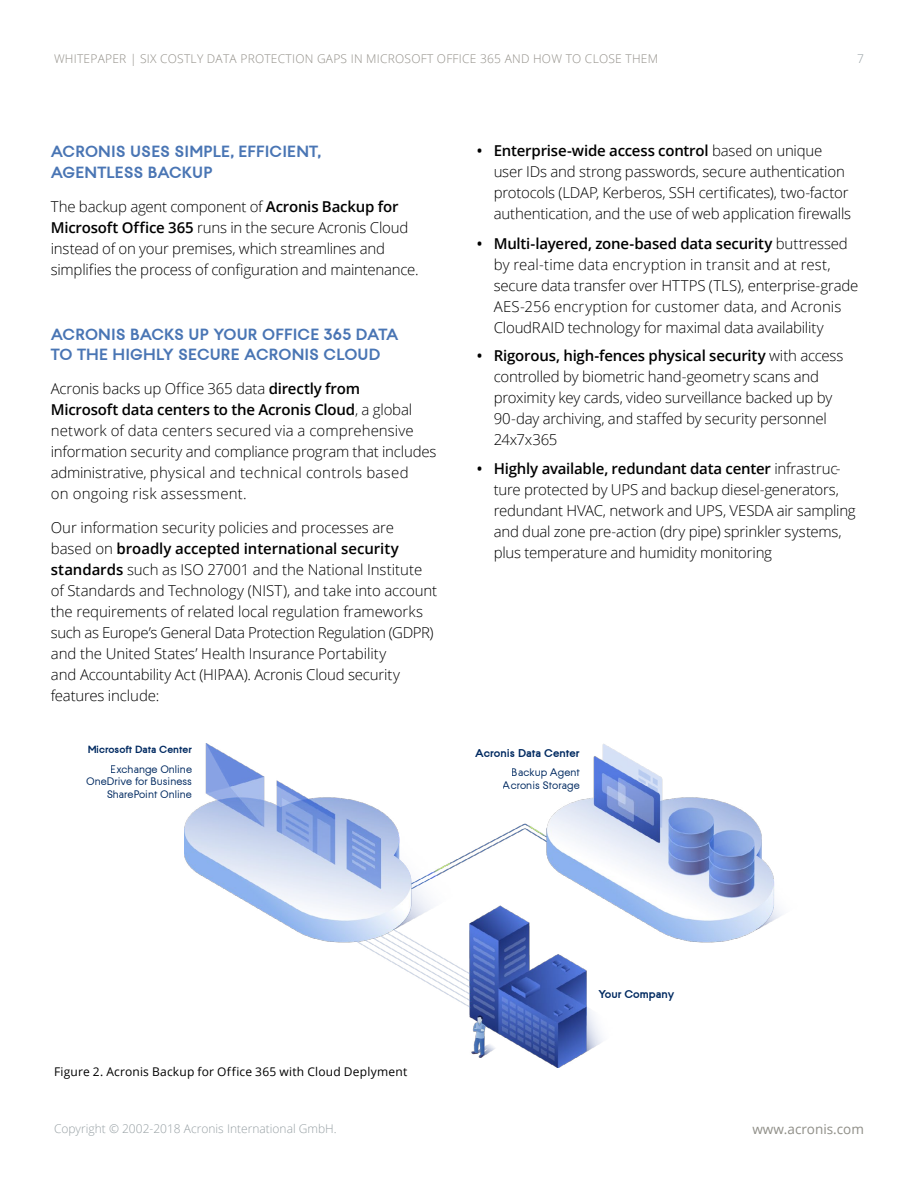
<style>
.page{position:relative;width:918px;height:1188px;background:#fff}
.page>*{position:absolute;margin:0;border:0;box-sizing:border-box;transform-origin:0 0}
.t1{font:700 16.5px/21px "Acronis";letter-spacing:.015em;color:#4975b4}
.t2{font:300 15px/21px "Open Sans";letter-spacing:-.01em;color:#000}
.t3{font:13.5px "Open Sans";color:#8f8e87}
.t4{font:300 12px "Open Sans";letter-spacing:.02em;color:#918e87}
.t5{font:12px "Open Sans";letter-spacing:.015em;color:#000}
.t6{font:300 12px "Open Sans";color:#97a0a4}
.t7{font:700 11.55px "Acronis";color:#002a61}
.t8{font:10.65px/12.5px "Acronis";color:#002a61;text-align:right}
.t9{font:700 10.65px "Acronis";color:#002a61}
.s1{font-weight:600}
</style>
<div class="page">
<img style="left:184px;top:744px;width:599px;height:323px">
<p class="t4" style="left:54px;top:51px;width:606px">WHITEPAPER | SIX COSTLY DATA PROTECTION GAPS IN MICROSOFT OFFICE 365 AND HOW TO CLOSE THEM</p>
<p class="t6" style="left:857px;top:51px;width:8px">7</p>
<p class="t1" style="left:51px;top:141px;width:271px">ACRONIS USES SIMPLE, EFFICIENT,<br>AGENTLESS BACKUP</p>
<p class="t2" style="left:51px;top:195px;width:369px">The backup agent component of <span class="s1">Acronis Backup for Microsoft Office 365</span> runs in the secure Acronis Cloud instead of on your premises, which streamlines and simplifies the process of configuration and maintenance.</p>
<p class="t1" style="left:51px;top:324px;width:349px;line-height:20.5px">ACRONIS BACKS UP YOUR OFFICE 365 DATA<br>TO THE HIGHLY SECURE ACRONIS CLOUD</p>
<p class="t2" style="left:51px;top:378px;width:387px">Acronis backs up Office 365 data <span class="s1">directly from<br>Microsoft data centers to the Acronis Cloud</span>, a global network of data centers secured via a comprehensive information security and compliance program that includes administrative, physical and technical controls based<br>on ongoing risk assessment.</p>
<p class="t2" style="left:51px;top:517px;width:388px">Our information security policies and processes are based on <span class="s1">broadly accepted international security standards</span> such as ISO 27001 and the National Institute of Standards and Technology (NIST), and take into account the requirements of related local regulation frameworks such as Europe’s General Data Protection Regulation (GDPR) and the United States’ Health Insurance Portability<br>and Accountability Act (HIPAA). Acronis Cloud security features include:</p>
<p class="t9" style="left:87px;top:743px;width:106px">Microsoft Data Center</p>
<p class="t8" style="left:86px;top:763px;width:107px">Exchange Online<br>OneDrive for Business<br>SharePoint Online</p>
<p class="t2" style="left:494px;top:140px;width:359px;text-indent:-17px"><span class="s1">• Enterprise-wide access control</span> based on unique user IDs and strong passwords, secure authentication protocols (LDAP, Kerberos, SSH certificates), two-factor authentication, and the use of web application firewalls</p>
<p class="t2" style="left:494px;top:232px;width:366px;text-indent:-17px"><span class="s1">• Multi-layered, zone-based data security</span> buttressed by real-time data encryption in transit and at rest, secure data transfer over HTTPS (TLS), enterprise-grade AES-256 encryption for customer data, and Acronis CloudRAID technology for maximal data availability</p>
<p class="t2" style="left:494px;top:345px;width:351px;text-indent:-17px"><span class="s1">• Rigorous, high-fences physical security</span> with access controlled by biometric hand-geometry scans and proximity key cards, video surveillance backed up by 90-day archiving, and staffed by security personnel 24x7x365</p>
<p class="t2" style="left:494px;top:457px;width:364px;text-indent:-17px"><span class="s1">• Highly available, redundant data center</span> infrastruc&shy;ture protected by UPS and backup diesel-generators, redundant HVAC, network and UPS, VESDA air sampling and dual zone pre-action (dry pipe) sprinkler systems, plus temperature and humidity monitoring</p>
<p class="t7" style="left:475px;top:746px;width:106px">Acronis Data Center</p>
<p class="t8" style="left:503px;top:767px;width:78px">Backup Agent<br>Acronis Storage</p>
<p class="t5" style="left:54px;top:1063px;width:355px">Figure 2. Acronis Backup for Office 365 with Cloud Deplyment</p>
<p class="t7" style="left:598px;top:987px;width:77px">Your Company</p>
<p class="t6" style="left:54px;top:1120px;width:284px">Copyright © 2002-2018 Acronis International GmbH.</p>
<p class="t3" style="left:752px;top:1120px;width:113px">www.acronis.com</p>
</div>
